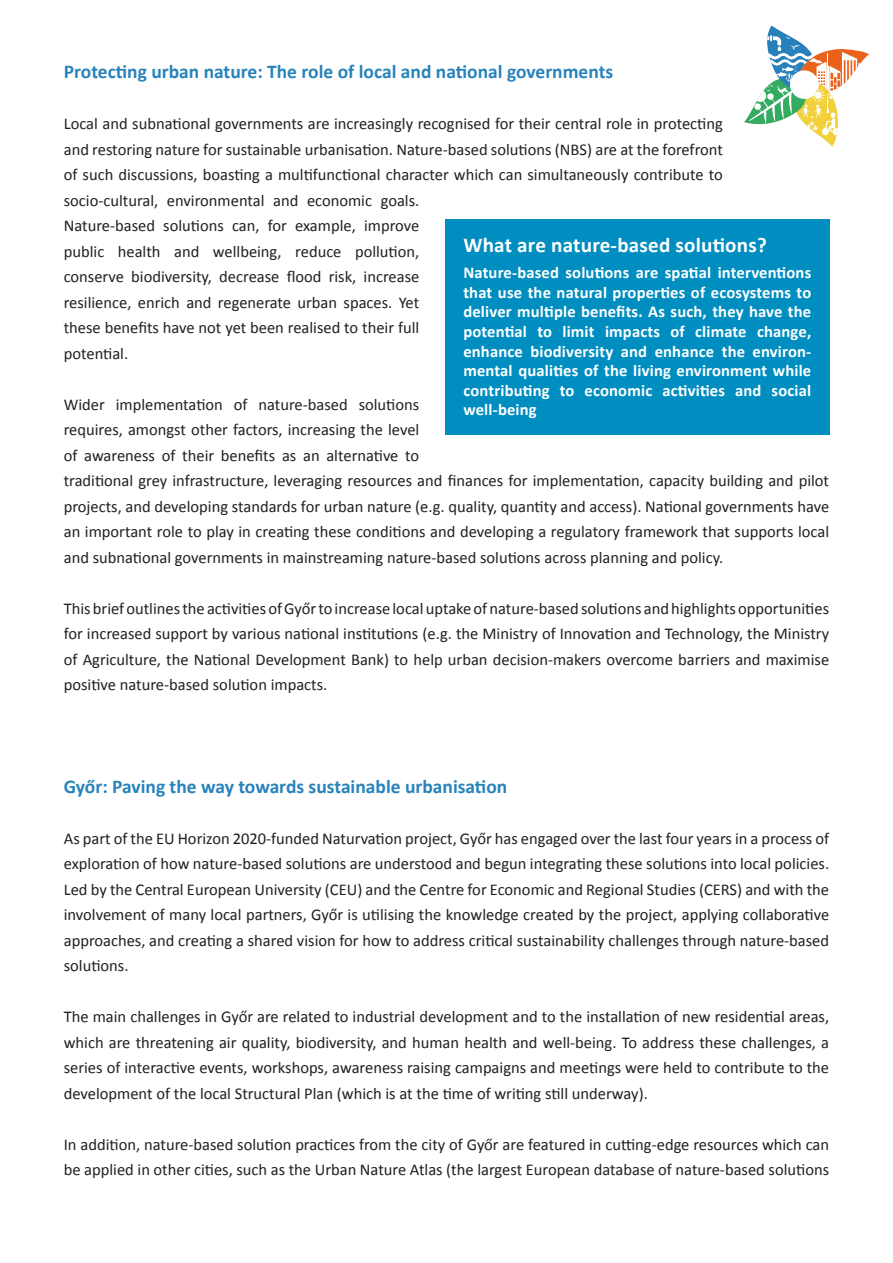
<style>
.page{position:relative;width:893px;height:1263px;background:#fff}
.page>*{position:absolute;margin:0;border:0;box-sizing:border-box;transform-origin:0 0}
.t1{font:700 21.15px "Calibri";letter-spacing:.01em;color:#fff}
.t2{font:700 19.5px "Calibri";color:#2883bb}
.t3{font:700 16.65px/19.6px "Calibri";letter-spacing:.01em;color:#fff;text-align:justify}
.t4{font:16.5px/25.5px "Calibri";color:#231f20}
</style>
<div class="page">
<svg style="left:744px;top:26px;width:125px;height:121px"></svg>
<div style="left:445px;top:220px;width:384px;height:215px;background:#008ec1"></div>
<p class="t2" style="left:64px;top:59px;width:551px">Protecting urban nature: The role of local and national governments</p>
<p class="t4" style="left:64px;top:111px;width:661px">Local and subnational governments are increasingly recognised for their central role in protecting and restoring nature for sustainable urbanisation. Nature-based solutions (NBS) are at the forefront of such discussions, boasting a multifunctional character which can simultaneously contribute to socio-cultural, environmental and economic goals.<br>Nature-based solutions can, for example, improve<br>public health and wellbeing, reduce pollution,<br>conserve biodiversity, decrease flood risk, increase<br>resilience, enrich and regenerate urban spaces. Yet<br>these benefits have not yet been realised to their full<br>potential.</p>
<p class="t4" style="left:64px;top:392px;width:767px">Wider implementation of nature-based solutions<br>requires, amongst other factors, increasing the level<br>of awareness of their benefits as an alternative to<br>traditional grey infrastructure, leveraging resources and finances for implementation, capacity building and pilot projects, and developing standards for urban nature (e.g. quality, quantity and access). National governments have an important role to play in creating these conditions and developing a regulatory framework that supports local and subnational governments in mainstreaming nature-based solutions across planning and policy.</p>
<p class="t4" style="left:64px;top:596px;width:767px;text-align:justify">This brief outlinesthe activities ofGyőrto increase local uptakeof nature-based solutions and highlights opportunities for increased support by various national institutions (e.g. the Ministry of Innovation and Technology, the Ministry of Agriculture, the National Development Bank) to help urban decision-makers overcome barriers and maximise positive nature-based solution impacts.</p>
<p class="t1" style="left:463px;top:232px;width:305px">What are nature-based solutions?</p>
<p class="t3" style="left:463px;top:263px;width:349px">Nature-based solutions are spatial interventions that use the natural properties of ecosystems to deliver multiple benefits. As such, they have the potential to limit impacts of climate change, enhance biodiversity and enhance the environ&shy;mental qualities of the living environment while contributing to economic activities and social well-being</p>
<p class="t2" style="left:64px;top:773px;width:445px">Győr: Paving the way towards sustainable urbanisation</p>
<p class="t4" style="left:64px;top:825px;width:767px;text-align:justify">As part of the EU Horizon 2020-funded Naturvation project, Győr has engaged over the last four years in a process of exploration of how nature-based solutions are understood and begun integrating these solutions into local policies.<br>Led by the Central European University (CEU) and the Centre for Economic and Regional Studies (CERS) and with the involvement of many local partners, Győr is utilising the knowledge created by the project, applying collaborative approaches, and creating a shared vision for how to address critical sustainability challenges through nature-based solutions.</p>
<p class="t4" style="left:64px;top:1004px;width:767px;text-align:justify">The main challenges in Győr are related to industrial development and to the installation of new residential areas, which are threatening air quality, biodiversity, and human health and well-being. To address these challenges, a series of interactive events, workshops, awareness raising campaigns and meetings were held to contribute to the development of the local Structural Plan (which is at the time of writing still underway).</p>
<p class="t4" style="left:64px;top:1131px;width:767px">In addition, nature-based solution practices from the city of Győr are featured in cutting-edge resources which can be applied in other cities, such as the Urban Nature Atlas (the largest European database of nature-based solutions</p>
</div>
